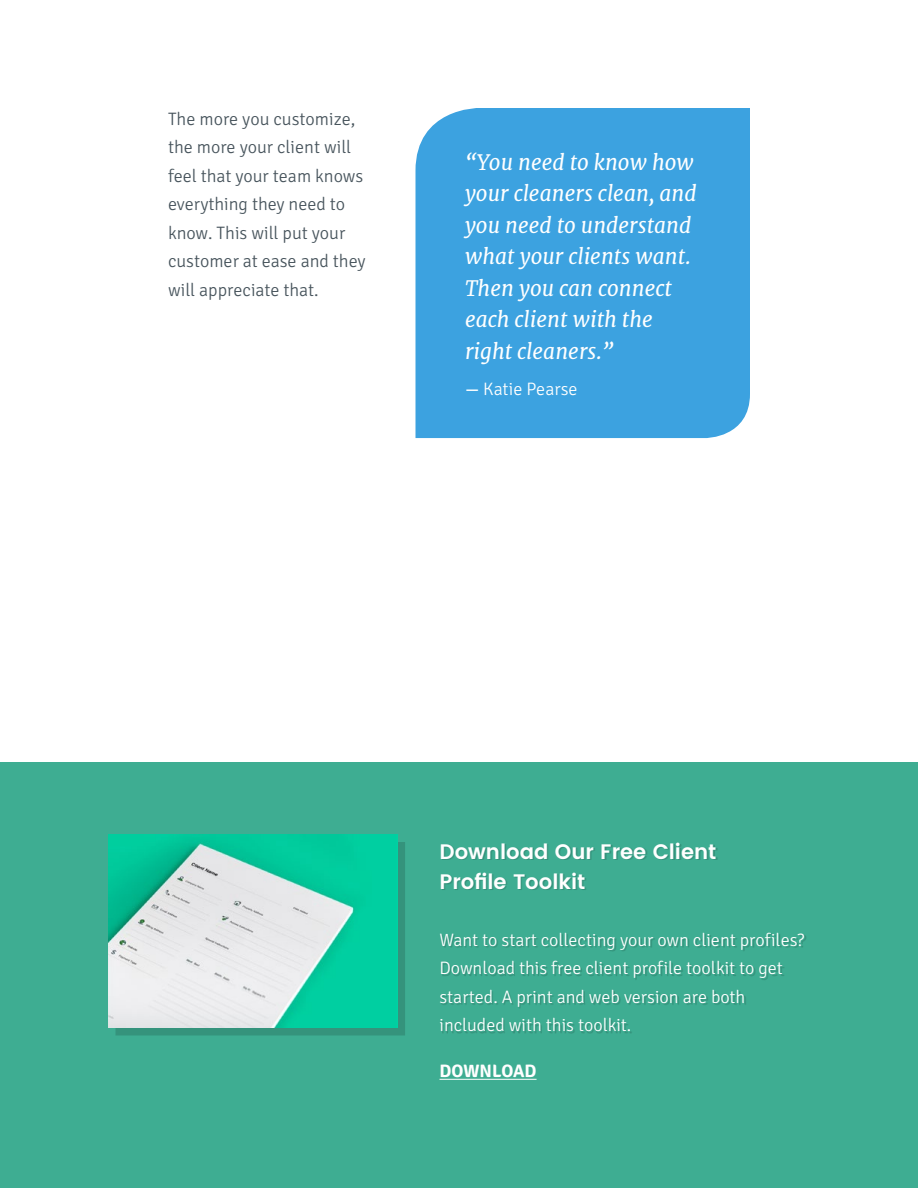
<style>
.page{position:relative;width:918px;height:1188px;background:#fff}
.page>*{position:absolute;margin:0;border:0;box-sizing:border-box;transform-origin:0 0}
.t1{font:italic 21px/31.5px "Merriweather";color:#fff}
.t2{font:600 21px/30px "Poppins";color:#fff}
.t3{font:300 18px/28.5px "Signika Negative";color:#fff}
.t4{font:300 18px/28.5px "Signika Negative";color:#47545c}
.t5{font:700 18px "Signika Negative";color:#fff}
.s1{font-weight:400}
</style>
<div class="page">
<div style="left:416px;top:108px;width:334px;height:330px;background:#3ca2e0"></div>
<div style="left:0;top:762px;width:918px;height:426px;background:#3ead92"></div>
<div style="left:441px;top:844px;width:365px;height:190px;background:#000;opacity:.15"></div>
<hr style="left:440px;top:1079px;width:97px;height:1px;background:#fff">
<div style="left:116px;top:842px;width:290px;height:194px;background:#35937c"></div>
<img style="left:108px;top:835px;width:290px;height:193px">
<p class="t4" style="left:168px;top:105px;width:199px">The more you customize, the more your client will feel that your team knows everything they need to know. This will put your customer at ease and they will appreciate that.</p>
<p class="t1" style="left:465px;top:146px;width:233px">“You need to know how your cleaners clean, and you need to understand what your clients want.<br>Then you can connect each client with the right cleaners.”</p>
<p class="t3" style="left:465px;top:375px;width:114px"><span class="s1">—</span> Katie Pearse</p>
<p class="t2" style="left:440px;top:837px;width:279px">Download Our Free Client<br>Profile Toolkit</p>
<p class="t3" style="left:440px;top:926px;width:366px">Want to start collecting your own client profiles?<br>Download this free client profile toolkit to get started. A print and web version are both included with this toolkit.</p>
<p class="t5" style="left:440px;top:1060px;width:99px">DOWNLOAD</p>
</div>
